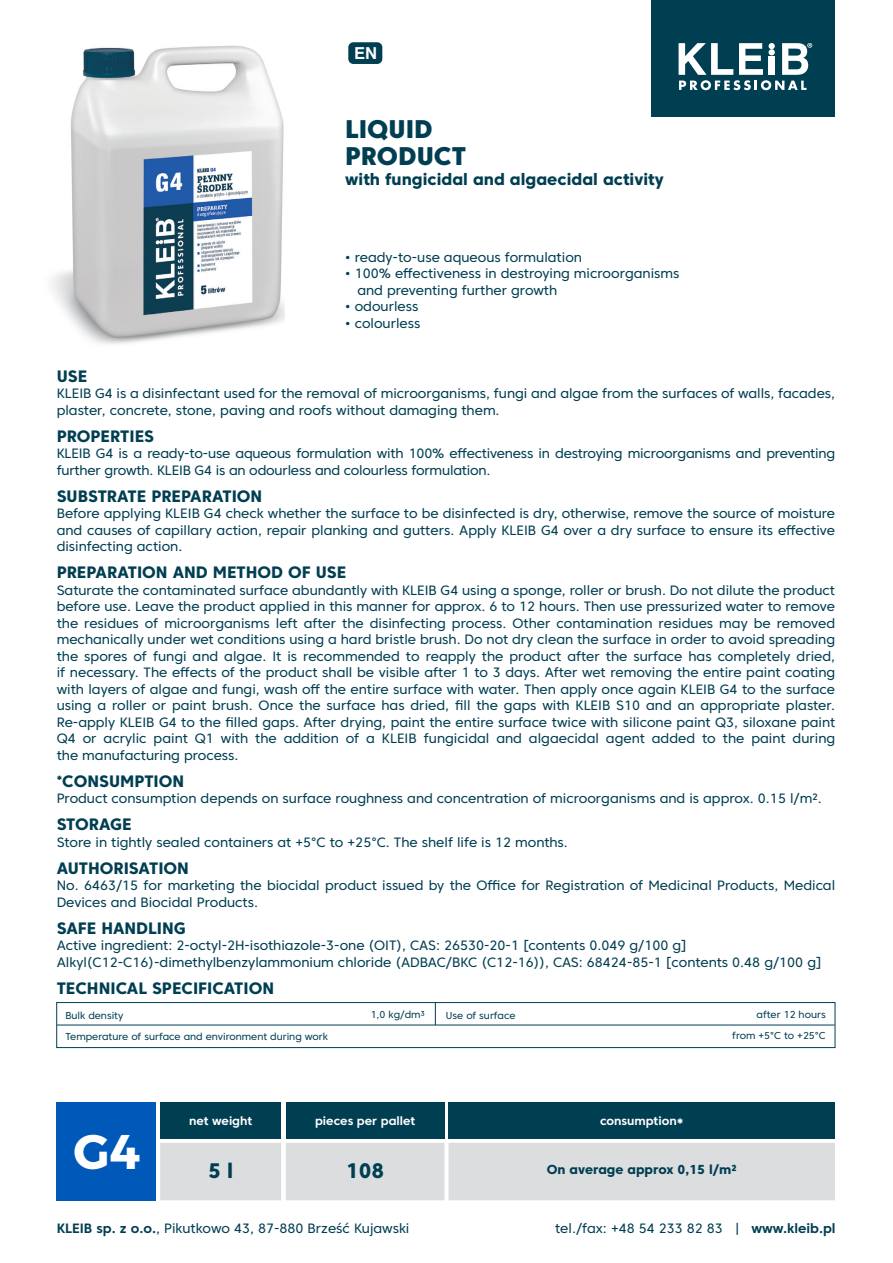
<style>
.page{position:relative;width:893px;height:1263px;background:#fff}
.page>*{position:absolute;margin:0;border:0;box-sizing:border-box;transform-origin:0 0}
.t1{font:700 48.6px "Montserrat";color:#fff}
.t2{font:800 25.5px/27px "Core Sans C 85";color:#003e52}
.t3{font:800 21px "Core Sans C 75";color:#003e52}
.t4{font:800 16.5px "Core Sans C 75";color:#003e52}
.t5{font:700 16.5px "Helvetica";color:#fff}
.t6{font:13.5px/16.5px "Core Sans C 45";color:#003e52}
.t7{font:800 13.05px "Core Sans C 75";color:#003e52}
.t8{font:700 12px "Core Sans C 65";color:#fff}
.t9{font:10.05px/21.1px "Core Sans C 45";color:#003e52}
.s1{font-family:"Core Sans C 65";font-weight:700}
</style>
<div class="page">
<img style="left:51px;top:45px;width:234px;height:299px">
<div style="left:57px;top:1102px;width:99px;height:98px;background:#0058b8"></div>
<div style="left:651px;top:0;width:184px;height:116px;background:#003e52"></div>
<svg style="left:679px;top:43px;width:133px;height:47px"></svg>
<svg style="left:435px;top:1004px;width:1px;height:20px"></svg>
<hr style="left:57px;top:1024px;width:778px;height:1px;background:#003e52">
<div style="left:56px;top:1002px;width:779px;height:46px;border:1px solid #003e52"></div>
<div style="left:160px;top:1102px;width:121px;height:36px;background:#003e52"></div>
<div style="left:286px;top:1102px;width:158px;height:36px;background:#003e52"></div>
<div style="left:160px;top:1143px;width:675px;height:57px;background:#dcdddf"></div>
<div style="left:449px;top:1102px;width:386px;height:36px;background:#003e52"></div>
<div style="left:348px;top:42px;width:34px;height:22px;background:#003e52;border-radius:5px"></div>
<p class="t5" style="left:354px;top:40px;width:24px">EN</p>
<h2 class="t2" style="left:345px;top:115px;width:122px">LIQUID<br>PRODUCT</h2>
<p class="t4" style="left:345px;top:168px;width:320px">with fungicidal and algaecidal activity</p>
<p class="t6" style="left:345px;top:249px;width:238px">• ready-to-use aqueous formulation</p>
<p class="t6" style="left:357px;top:265px;width:324px;text-indent:-12px">• 100% effectiveness in destroying microorganisms and preventing further growth</p>
<p class="t6" style="left:345px;top:298px;width:75px">• odourless</p>
<p class="t6" style="left:345px;top:315px;width:77px">• colourless</p>
<p class="t4" style="left:57px;top:366px;width:32px">USE</p>
<p class="t6" style="left:57px;top:385px;width:780px">KLEIB G4 is a disinfectant used for the removal of microorganisms, fungi and algae from the surfaces of walls, facades, plaster, concrete, stone, paving and roofs without damaging them.</p>
<p class="t4" style="left:57px;top:426px;width:99px">PROPERTIES</p>
<p class="t6" style="left:57px;top:445px;width:780px">KLEIB G4 is a ready-to-use aqueous formulation with 100% effectiveness in destroying microorganisms and preventing further growth. KLEIB G4 is an odourless and colourless formulation.</p>
<p class="t4" style="left:57px;top:486px;width:207px">SUBSTRATE PREPARATION</p>
<p class="t6" style="left:57px;top:505px;width:780px;text-align:justify">Before applying KLEIB G4 check whether the surface to be disinfected is dry, otherwise, remove the source of moisture and causes of capillary action, repair planking and gutters. Apply KLEIB G4 over a dry surface to ensure its effective disinfecting action.</p>
<p class="t4" style="left:57px;top:562px;width:291px">PREPARATION AND METHOD OF USE</p>
<p class="t6" style="left:57px;top:582px;width:780px;text-align:justify">Saturate the contaminated surface abundantly with KLEIB G4 using a sponge, roller or brush. Do not dilute the product before use. Leave the product applied in this manner for approx. 6 to 12 hours. Then use pressurized water to remove the residues of microorganisms left after the disinfecting process. Other contamination residues may be removed mechanically under wet conditions using a hard bristle brush. Do not dry clean the surface in order to avoid spreading the spores of fungi and algae. It is recommended to reapply the product after the surface has completely dried, if necessary. The effects of the product shall be visible after 1 to 3 days. After wet removing the entire paint coating with layers of algae and fungi, wash off the entire surface with water. Then apply once again KLEIB G4 to the surface using a roller or paint brush. Once the surface has dried, fill the gaps with KLEIB S10 and an appropriate plaster.<br>Re-apply KLEIB G4 to the filled gaps. After drying, paint the entire surface twice with silicone paint Q3, siloxane paint Q4 or acrylic paint Q1 with the addition of a KLEIB fungicidal and algaecidal agent added to the paint during the manufacturing process.</p>
<p class="t4" style="left:57px;top:771px;width:129px"><sup>*</sup>CONSUMPTION</p>
<p class="t6" style="left:57px;top:790px;width:766px">Product consumption depends on surface roughness and concentration of microorganisms and is approx. 0.15 l/m².</p>
<p class="t4" style="left:57px;top:814px;width:77px">STORAGE</p>
<p class="t6" style="left:57px;top:834px;width:513px">Store in tightly sealed containers at +5°C to +25°C. The shelf life is 12 months.</p>
<p class="t4" style="left:57px;top:858px;width:134px">AUTHORISATION</p>
<p class="t6" style="left:57px;top:877px;width:780px">No. 6463/15 for marketing the biocidal product issued by the Office for Registration of Medicinal Products, Medical<br>Devices and Biocidal Products.</p>
<p class="t4" style="left:57px;top:918px;width:131px">SAFE HANDLING</p>
<p class="t6" style="left:57px;top:937px;width:766px">Active ingredient: 2-octyl-2H-isothiazole-3-one (OIT), CAS: 26530-20-1 [contents 0.049 g/100 g]<br>Alkyl(C12-C16)-dimethylbenzylammonium chloride (ADBAC/BKC (C12-16)), CAS: 68424-85-1 [contents 0.48 g/100 g]</p>
<p class="t4" style="left:57px;top:978px;width:219px">TECHNICAL SPECIFICATION</p>
<p class="t9" style="left:371px;top:1003px;width:55px">1,0 kg/dm3</p>
<p class="t9" style="left:65px;top:1005px;width:264px">Bulk density<br>Temperature of surface and environment during work</p>
<p class="t9" style="left:446px;top:1005px;width:71px">Use of surface</p>
<p class="t9" style="left:732px;top:1003px;width:95px;text-align:right">after 12 hours from +5°C to +25°C</p>
<h1 class="t1" style="left:73px;top:1121px;width:68px">G4</h1>
<p class="t8" style="left:189px;top:1113px;width:64px">net weight</p>
<h3 class="t3" style="left:208px;top:1157px;width:27px">5 l</h3>
<h3 class="t3" style="left:346px;top:1157px;width:40px">108</h3>
<p class="t8" style="left:315px;top:1113px;width:102px">pieces per pallet</p>
<p class="t8" style="left:600px;top:1113px;width:85px">consumption*</p>
<p class="t7" style="left:547px;top:1161px;width:191px">On average approx 0,15 l/m²</p>
<p class="t6" style="left:57px;top:1220px;width:354px"><span class="s1">KLEIB sp. z o.o.</span>, Pikutkowo 43, 87-880 Brześć Kujawski</p>
<p class="t6" style="left:555px;top:1220px;width:282px">tel./fax: +48 54 233 82 83 | <span class="s1">www.kleib.pl</span></p>
</div>
